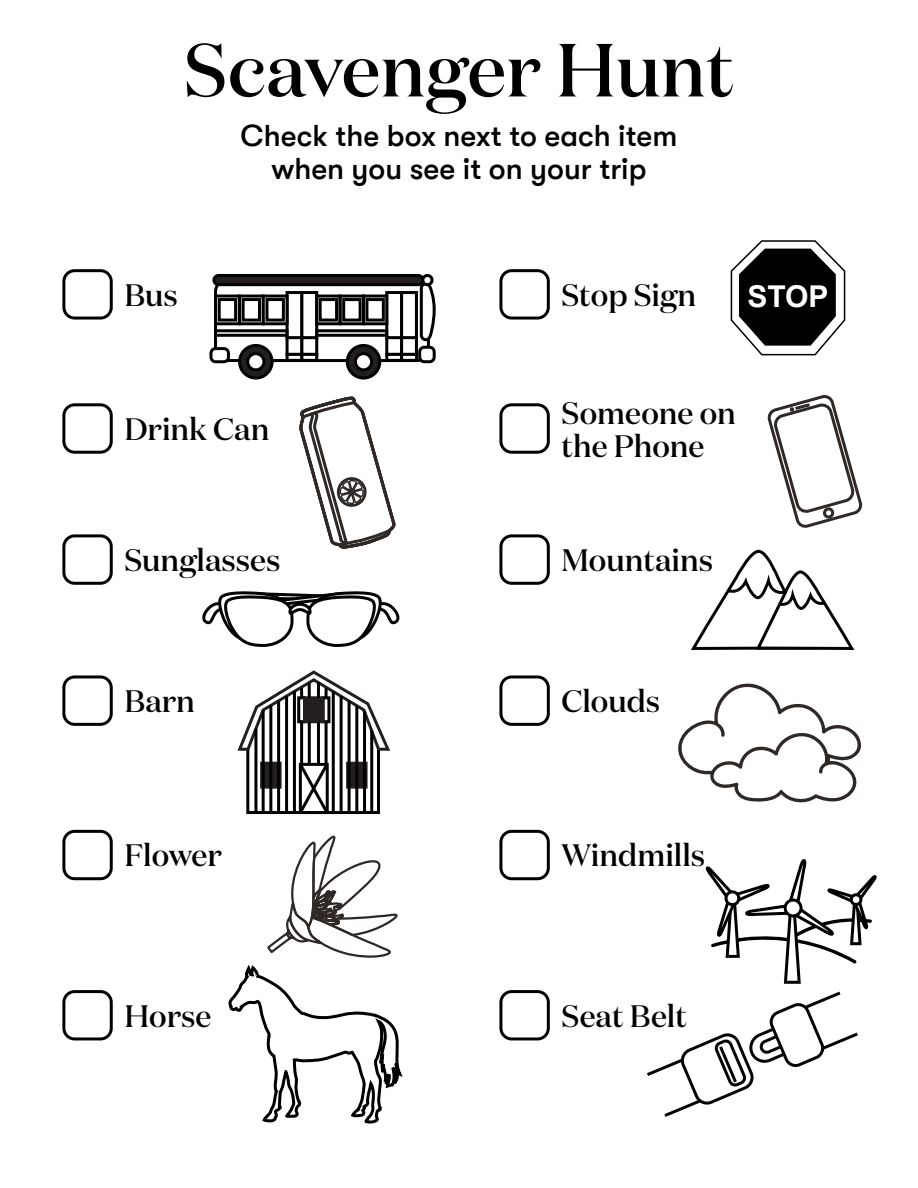
<style>
.page{position:relative;width:918px;height:1188px;background:#fff}
.page>*{position:absolute;margin:0;border:0;box-sizing:border-box;transform-origin:0 0}
.t1{font:500 75px "Domaine Display";color:#000}
.t2{font:500 31.05px/33px "Domaine Display";color:#000}
.t3{font:500 30px/33px "GT Walsheim Pro";color:#000;text-align:center}
.t4{font:700 30px "Arial";color:#fff}
</style>
<div class="page">
<svg style="left:767px;top:395px;width:96px;height:133px"></svg>
<svg style="left:691px;top:549px;width:164px;height:101px"></svg>
<div style="left:62px;top:269px;width:51px;height:51px;border:3px solid #000;border-radius:11px"></div>
<div style="left:62px;top:403px;width:51px;height:51px;border:3px solid #000;border-radius:11px"></div>
<div style="left:62px;top:534px;width:51px;height:51px;border:3px solid #000;border-radius:11px"></div>
<div style="left:62px;top:675px;width:51px;height:51px;border:3px solid #000;border-radius:11px"></div>
<div style="left:62px;top:830px;width:51px;height:50px;border:3px solid #000;border-radius:11px"></div>
<div style="left:62px;top:990px;width:51px;height:50px;border:3px solid #000;border-radius:11px"></div>
<div style="left:499px;top:269px;width:51px;height:51px;border:3px solid #000;border-radius:11px"></div>
<div style="left:499px;top:403px;width:51px;height:51px;border:3px solid #000;border-radius:11px"></div>
<div style="left:499px;top:534px;width:51px;height:51px;border:3px solid #000;border-radius:11px"></div>
<div style="left:499px;top:675px;width:51px;height:51px;border:3px solid #000;border-radius:11px"></div>
<div style="left:499px;top:830px;width:51px;height:50px;border:3px solid #000;border-radius:11px"></div>
<div style="left:499px;top:990px;width:51px;height:50px;border:3px solid #000;border-radius:11px"></div>
<svg style="left:678px;top:683px;width:183px;height:120px"></svg>
<svg style="left:730px;top:240px;width:116px;height:116px"></svg>
<svg style="left:647px;top:859px;width:230px;height:258px"></svg>
<svg style="left:216px;top:280px;width:212px;height:81px"></svg>
<svg style="left:418px;top:285px;width:18px;height:58px"></svg>
<div style="left:214px;top:275px;width:209px;height:10px;background:#231f20;border-radius:5px"></div>
<div style="left:212px;top:274px;width:212px;height:12px;border:3px solid #000;border-radius:5px"></div>
<div style="left:420px;top:347px;width:14px;height:15px;background:#fff;border-radius:5px"></div>
<div style="left:418px;top:346px;width:18px;height:17px;border:3px solid #000;border-radius:5px"></div>
<div style="left:421px;top:274px;width:13px;height:12px;border:3px solid #000;border-radius:50%"></div>
<div style="left:385px;top:291px;width:18px;height:49px;background:#fff;border:3px solid #000"></div>
<div style="left:400px;top:291px;width:18px;height:49px;background:#fff;border:3px solid #000"></div>
<div style="left:400px;top:336px;width:18px;height:20px;background:#0b0b0b;border:3px solid #000"></div>
<div style="left:400px;top:353px;width:18px;height:9px;background:#000;border:3px solid #000"></div>
<div style="left:286px;top:291px;width:17px;height:49px;background:#fff;border:3px solid #000"></div>
<div style="left:300px;top:291px;width:18px;height:49px;background:#fff;border:3px solid #000"></div>
<svg style="left:315px;top:295px;width:24px;height:12px"></svg>
<svg style="left:339px;top:295px;width:23px;height:12px"></svg>
<svg style="left:362px;top:295px;width:26px;height:12px"></svg>
<svg style="left:214px;top:295px;width:24px;height:12px"></svg>
<svg style="left:238px;top:295px;width:24px;height:12px"></svg>
<svg style="left:262px;top:295px;width:27px;height:12px"></svg>
<div style="left:218px;top:298px;width:19px;height:24px;background:#fff;border:3px solid #000"></div>
<div style="left:242px;top:298px;width:19px;height:24px;background:#fff;border:3px solid #000"></div>
<div style="left:265px;top:298px;width:20px;height:24px;background:#fff;border:3px solid #000"></div>
<div style="left:319px;top:298px;width:19px;height:24px;background:#fff;border:3px solid #000"></div>
<div style="left:342px;top:298px;width:20px;height:24px;background:#fff;border:3px solid #000"></div>
<div style="left:365px;top:298px;width:20px;height:24px;background:#fff;border:3px solid #000"></div>
<svg style="left:202px;top:307px;width:215px;height:705px"></svg>
<svg style="left:254px;top:835px;width:163px;height:289px"></svg>
<h1 class="t1" style="left:184px;top:23px;width:552px">Scavenger Hunt</h1>
<p class="t3" style="left:241px;top:120px;width:438px">Check the box next to each item when you see it on your trip</p>
<p class="t2" style="left:124px;top:278px;width:55px">Bus</p>
<p class="t2" style="left:124px;top:412px;width:147px">Drink Can</p>
<p class="t2" style="left:124px;top:543px;width:158px">Sunglasses</p>
<p class="t2" style="left:561px;top:278px;width:136px">Stop Sign</p>
<p class="t4" style="left:747px;top:280px;width:83px">STOP</p>
<p class="t2" style="left:561px;top:396px;width:176px">Someone on the Phone</p>
<p class="t2" style="left:561px;top:543px;width:153px">Mountains</p>
<p class="t2" style="left:124px;top:684px;width:72px">Barn</p>
<p class="t2" style="left:561px;top:684px;width:100px">Clouds</p>
<p class="t2" style="left:124px;top:839px;width:99px">Flower</p>
<p class="t2" style="left:561px;top:839px;width:145px">Windmills</p>
<p class="t2" style="left:124px;top:999px;width:89px">Horse</p>
<p class="t2" style="left:561px;top:999px;width:127px">Seat Belt</p>
</div>
